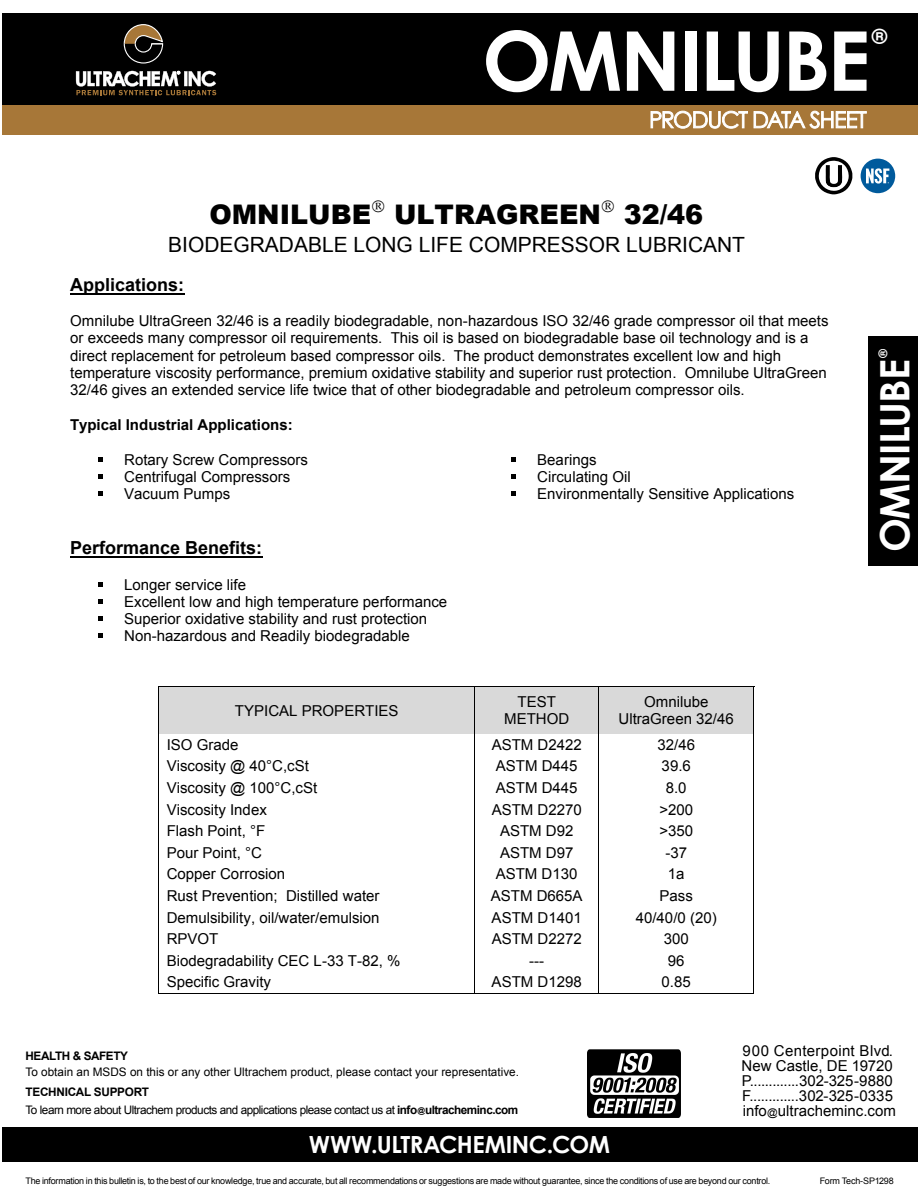
<style>
.page{position:relative;width:918px;height:1188px;background:#fff}
.page>*{position:absolute;margin:0;border:0;box-sizing:border-box;transform-origin:0 0}
.t1{font:700 82.5px "Century Gothic";letter-spacing:-.03em;color:#fff}
.t2{font:700 40.5px "Century Gothic";letter-spacing:-.02em;color:#fff}
.t3{font:900 27px "Arial";color:#000}
.t4{font:700 23.55px "Century Gothic";letter-spacing:-.02em;color:#fff}
.t5{font:21px "Arial";color:#000}
.t6{font:700 21px "Century Gothic";color:#fff}
.t7{font:700 18px "Arial";color:#000}
.t8{font:15px/17.2px "Arial";color:#000}
.t9{font:700 15px "Arial";color:#000}
.t10{font:700 12.3px "Century Gothic";color:#fff}
.t11{font:11.7px/17.5px "Arial";letter-spacing:-.04em;color:#000}
.t12{font:11.7px "Arial";color:#000}
.t13{font:700 11.7px "Arial";letter-spacing:-.035em;color:#000}
.t14{font:9px "Arial";letter-spacing:-.025em;color:#000}
.s1{font-weight:700}
.s2{font-weight:700;font-size:7.8px}
.s3{font-size:10.5px}
</style>
<div class="page">
<hr style="left:70px;top:293px;width:114px;height:2px;background:#000">
<svg style="left:98px;top:457px;width:5px;height:4px"></svg>
<svg style="left:98px;top:474px;width:5px;height:5px"></svg>
<svg style="left:98px;top:492px;width:5px;height:4px"></svg>
<svg style="left:512px;top:457px;width:4px;height:4px"></svg>
<svg style="left:512px;top:474px;width:4px;height:5px"></svg>
<svg style="left:512px;top:492px;width:4px;height:4px"></svg>
<hr style="left:70px;top:556px;width:192px;height:2px;background:#000">
<svg style="left:98px;top:582px;width:5px;height:4px"></svg>
<svg style="left:98px;top:599px;width:5px;height:5px"></svg>
<svg style="left:98px;top:616px;width:5px;height:5px"></svg>
<svg style="left:98px;top:634px;width:5px;height:4px"></svg>
<div style="left:159px;top:687px;width:316px;height:47px;background:#d9d9d9"></div>
<div style="left:475px;top:687px;width:123px;height:47px;background:#d9d9d9"></div>
<div style="left:599px;top:687px;width:155px;height:47px;background:#d9d9d9"></div>
<hr style="left:158px;top:686px;width:596px;height:1px;background:#000">
<hr style="left:158px;top:687px;width:1px;height:47px;background:#000">
<hr style="left:475px;top:687px;width:1px;height:47px;background:#000">
<hr style="left:598px;top:687px;width:1px;height:47px;background:#000">
<hr style="left:754px;top:687px;width:1px;height:47px;background:#000">
<svg style="left:158px;top:734px;width:1px;height:259px"></svg>
<hr style="left:158px;top:993px;width:317px;height:1px;background:#000">
<hr style="left:475px;top:993px;width:123px;height:1px;background:#000">
<svg style="left:598px;top:734px;width:1px;height:260px"></svg>
<hr style="left:599px;top:993px;width:155px;height:1px;background:#000">
<div style="left:868px;top:336px;width:50px;height:230px;background:#000"></div>
<div style="left:2px;top:94px;width:916px;height:41px;background:#a77738"></div>
<div style="left:2px;top:14px;width:916px;height:91px;background:#000"></div>
<svg style="left:650px;top:110px;width:217px;height:19px"></svg>
<svg style="left:124px;top:24px;width:39px;height:40px"></svg>
<svg style="left:76px;top:71px;width:140px;height:24px"></svg>
<div style="left:2px;top:1127px;width:916px;height:35px;background:#000"></div>
<img style="left:587px;top:1049px;width:94px;height:69px">
<div style="left:861px;top:159px;width:34px;height:34px;background:#005a9c;border-radius:50%"></div>
<svg style="left:866px;top:168px;width:23px;height:16px"></svg>
<svg style="left:815px;top:157px;width:37px;height:37px"></svg>
<h1 class="t1" style="left:482px;top:-2px;width:390px">OMNILUBE</h1>
<h3 class="t6" style="left:872px;top:21px;width:17px">®</h3>
<h3 class="t3" style="left:209px;top:195px;width:495px">OMNILUBE ULTRAGREEN 32/46</h3>
<h3 class="t5" style="left:168px;top:231px;width:578px">BIODEGRADABLE LONG LIFE COMPRESSOR LUBRICANT</h3>
<p class="t7" style="left:70px;top:273px;width:116px">Applications:</p>
<p class="t8" style="left:70px;top:312px;width:760px">Omnilube UltraGreen 32/46 is a readily biodegradable, non-hazardous ISO 32/46 grade compressor oil that meets or exceeds many compressor oil requirements. This oil is based on biodegradable base oil technology and is a direct replacement for petroleum based compressor oils. The product demonstrates excellent low and high temperature viscosity performance, premium oxidative stability and superior rust protection. Omnilube UltraGreen 32/46 gives an extended service life twice that of other biodegradable and petroleum compressor oils.</p>
<p class="t9" style="left:70px;top:415px;width:224px">Typical Industrial Applications:</p>
<p class="t8" style="left:124px;top:451px;width:185px">Rotary Screw Compressors<br>Centrifugal Compressors<br>Vacuum Pumps</p>
<p class="t8" style="left:537px;top:451px;width:259px">Bearings<br>Circulating Oil<br>Environmentally Sensitive Applications</p>
<p class="t7" style="left:70px;top:536px;width:194px">Performance Benefits:</p>
<p class="t8" style="left:124px;top:576px;width:325px">Longer service life<br>Excellent low and high temperature performance Superior oxidative stability and rust protection Non-hazardous and Readily biodegradable</p>
<p class="t8" style="left:235px;top:702px;width:165px">TYPICAL PROPERTIES</p>
<p class="t8" style="left:504px;top:693px;width:67px;text-align:center">TEST<br>METHOD</p>
<p class="t8" style="left:619px;top:693px;width:117px;text-align:center">Omnilube<br>UltraGreen 32/46</p>
<p class="t8" style="left:167px;top:736px;width:73px">ISO Grade</p>
<p class="t8" style="left:492px;top:736px;width:92px">ASTM D2422</p>
<p class="t8" style="left:657px;top:736px;width:39px">32/46</p>
<p class="t8" style="left:167px;top:758px;width:144px">Viscosity @ 40°C,cSt</p>
<p class="t8" style="left:496px;top:758px;width:83px">ASTM D445</p>
<p class="t8" style="left:662px;top:758px;width:31px">39.6</p>
<p class="t8" style="left:167px;top:779px;width:152px">Viscosity @ 100°C,cSt</p>
<p class="t8" style="left:496px;top:779px;width:83px">ASTM D445</p>
<p class="t8" style="left:666px;top:779px;width:22px">8.0</p>
<p class="t8" style="left:167px;top:801px;width:102px">Viscosity Index</p>
<p class="t8" style="left:492px;top:801px;width:92px">ASTM D2270</p>
<p class="t8" style="left:659px;top:801px;width:35px">&gt;200</p>
<p class="t8" style="left:167px;top:822px;width:100px">Flash Point, °F</p>
<p class="t8" style="left:500px;top:822px;width:75px">ASTM D92</p>
<p class="t8" style="left:659px;top:822px;width:35px">&gt;350</p>
<p class="t8" style="left:167px;top:844px;width:97px">Pour Point, °C</p>
<p class="t8" style="left:500px;top:844px;width:75px">ASTM D97</p>
<p class="t8" style="left:665px;top:844px;width:23px">-37</p>
<p class="t8" style="left:167px;top:866px;width:120px">Copper Corrosion</p>
<p class="t8" style="left:496px;top:866px;width:83px">ASTM D130</p>
<p class="t8" style="left:668px;top:866px;width:18px">1a</p>
<p class="t8" style="left:167px;top:887px;width:214px">Rust Prevention; Distilled water</p>
<p class="t8" style="left:491px;top:887px;width:93px">ASTM D665A</p>
<p class="t8" style="left:660px;top:887px;width:35px">Pass</p>
<p class="t8" style="left:167px;top:909px;width:214px">Demulsibility, oil/water/emulsion</p>
<p class="t8" style="left:492px;top:909px;width:92px">ASTM D1401</p>
<p class="t8" style="left:636px;top:909px;width:83px">40/40/0 (20)</p>
<p class="t8" style="left:167px;top:930px;width:53px">RPVOT</p>
<p class="t8" style="left:492px;top:930px;width:92px">ASTM D2272</p>
<p class="t8" style="left:664px;top:930px;width:27px">300</p>
<p class="t8" style="left:167px;top:952px;width:235px">Biodegradability CEC L-33 T-82, %</p>
<p class="t8" style="left:529px;top:952px;width:17px">---</p>
<p class="t8" style="left:668px;top:952px;width:18px">96</p>
<p class="t8" style="left:167px;top:974px;width:106px">Specific Gravity</p>
<p class="t8" style="left:492px;top:974px;width:92px">ASTM D1298</p>
<p class="t8" style="left:662px;top:974px;width:31px">0.85</p>
<p class="t10" style="left:874px;top:358px;width:11px;rotate:-90deg">®</p>
<h2 class="t2" style="left:864px;top:552px;width:195px;rotate:-90deg">OMNILUBE</h2>
<p class="t13" style="left:26px;top:1048px;width:104px">HEALTH &amp; SAFETY</p>
<p class="t12" style="left:26px;top:1064px;width:495px">To obtain an MSDS on this or any other Ultrachem product, please contact your representative.</p>
<p class="t11" style="left:26px;top:1083px;width:494px"><span class="s1">TECHNICAL SUPPORT<br></span>To learn more about Ultrachem products and applications please contact us at <span class="s1">info</span><span class="s2">@</span><span class="s1">ultracheminc.com</span></p>
<h3 class="t4" style="left:309px;top:1126px;width:303px">WWW.ULTRACHEMINC.COM</h3>
<p class="t8" style="left:742px;top:1043px;width:156px;line-height:15.1px">900 Centerpoint Blvd.<br>New Castle, DE 19720<br>P.............302-325-9880<br>F.............302-325-0335 info<span class="s3">@</span>ultracheminc.com</p>
<p class="t14" style="left:25px;top:1175px;width:746px">The information in this bulletin is, to the best of our knowledge, true and accurate, but all recommendations or suggestions are made without guarantee, since the conditions of use are beyond our control.</p>
<p class="t14" style="left:820px;top:1175px;width:75px">Form Tech-SP1298</p>
</div>
